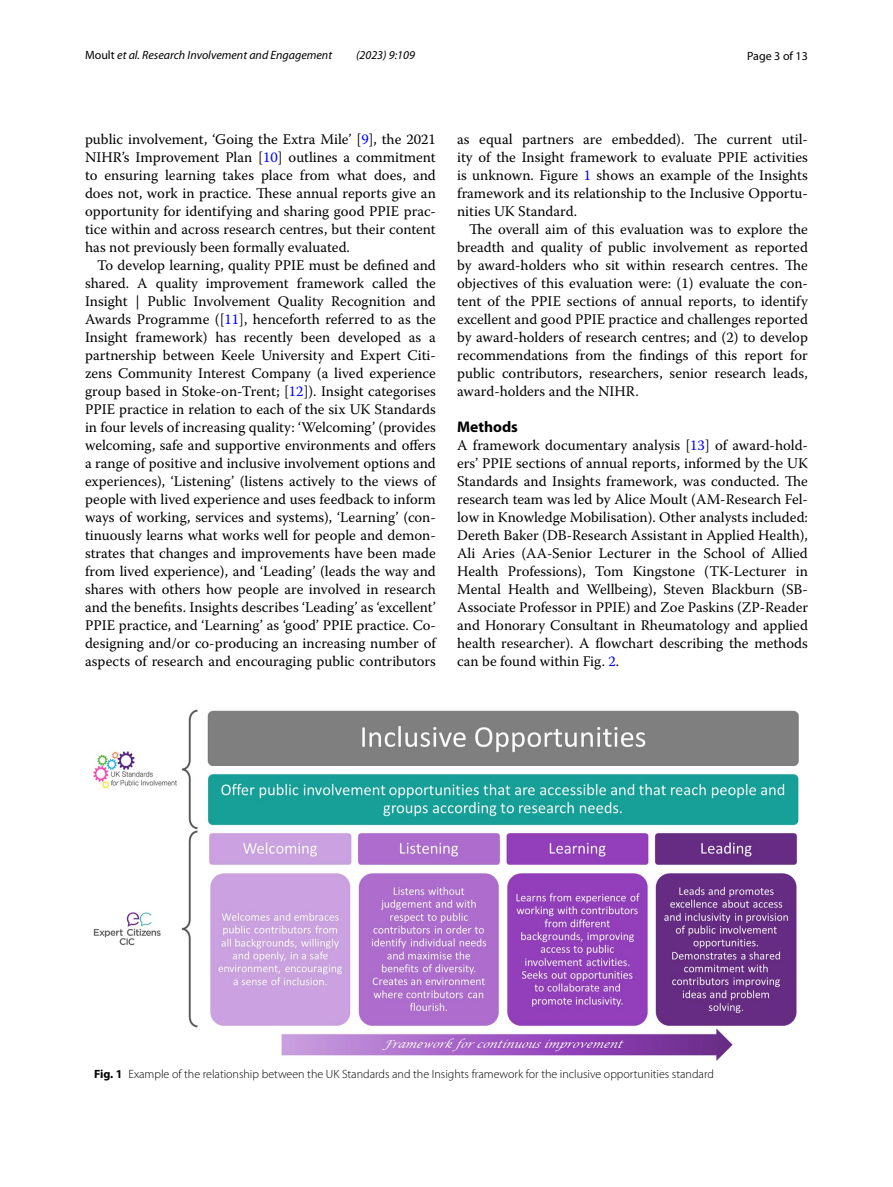
<style>
.page{position:relative;width:893px;height:1187px;background:#fff}
.page>*{position:absolute;margin:0;border:0;box-sizing:border-box;transform-origin:0 0}
.t1{font:700 15.45px "Myriad Pro";color:#000}
.t2{font:14.7px/18px "Warnock Pro";color:#000;text-align:justify}
.t3{font:300 12px "Myriad Pro";color:#000}
.t4{font:italic 12px "Myriad Pro";color:#000}
.t5{font:12px "Myriad Pro";color:#000}
.s1{font-style:normal}
.s2{color:#00f}
.s3{font-weight:700}
</style>
<div class="page">
<img style="left:94px;top:709px;width:705px;height:352px">
<p class="t4" style="left:85px;top:48px;width:249px"><span class="s1">Moult</span> et al. Research Involvement and Engagement</p>
<p class="t4" style="left:356px;top:48px;width:60px">(2023) 9:109</p>
<p class="t5" style="left:747px;top:48px;width:62px">Page 3 of 13</p>
<p class="t2" style="left:85px;top:130px;width:352px">public involvement, ‘Going the Extra Mile’ [<span class="s2">9</span>], the 2021<br>NIHR’s Improvement Plan [<span class="s2">10</span>] outlines a commitment to ensuring learning takes place from what does, and does not, work in practice. These annual reports give an opportunity for identifying and sharing good PPIE prac&shy;tice within and across research centres, but their content has not previously been formally evaluated.</p>
<p class="t2" style="left:85px;top:256px;width:352px;text-indent:12px">To develop learning, quality PPIE must be defined and shared. A quality improvement framework called the Insight | Public Involvement Quality Recognition and Awards Programme ([<span class="s2">11</span>], henceforth referred to as the Insight framework) has recently been developed as a partnership between Keele University and Expert Citi&shy;zens Community Interest Company (a lived experience group based in Stoke-on-Trent; [<span class="s2">12</span>]). Insight categorises PPIE practice in relation to each of the six UK Standards in four levels of increasing quality: ‘Welcoming’ (provides welcoming, safe and supportive environments and offers a range of positive and inclusive involvement options and experiences), ‘Listening’ (listens actively to the views of people with lived experience and uses feedback to inform ways of working, services and systems), ‘Learning’ (con&shy;tinuously learns what works well for people and demon&shy;strates that changes and improvements have been made from lived experience), and ‘Leading’ (leads the way and shares with others how people are involved in research and the benefits. Insights describes ‘Leading’ as ‘excellent’ PPIE practice, and ‘Learning’ as ‘good’ PPIE practice. Co&shy;designing and/or co-producing an increasing number of aspects of research and encouraging public contributors</p>
<p class="t2" style="left:457px;top:130px;width:352px">as equal partners are embedded). The current util&shy;ity of the Insight framework to evaluate PPIE activities is unknown. Figure <span class="s2">1</span> shows an example of the Insights framework and its relationship to the Inclusive Opportu&shy;nities UK Standard.</p>
<p class="t2" style="left:457px;top:220px;width:352px;text-indent:12px">The overall aim of this evaluation was to explore the breadth and quality of public involvement as reported by award-holders who sit within research centres. The objectives of this evaluation were: (1) evaluate the con&shy;tent of the PPIE sections of annual reports, to identify excellent and good PPIE practice and challenges reported by award-holders of research centres; and (2) to develop recommendations from the findings of this report for public contributors, researchers, senior research leads, award-holders and the NIHR.</p>
<p class="t1" style="left:457px;top:416px;width:62px">Methods</p>
<p class="t2" style="left:457px;top:436px;width:352px">A framework documentary analysis [<span class="s2">13</span>] of award-hold&shy;ers’ PPIE sections of annual reports, informed by the UK Standards and Insights framework, was conducted. The research team was led by Alice Moult (AM-Research Fel&shy;low in Knowledge Mobilisation). Other analysts included:<br>Dereth Baker (DB-Research Assistant in Applied Health), Ali Aries (AA-Senior Lecturer in the School of Allied Health Professions), Tom Kingstone (TK-Lecturer in Mental Health and Wellbeing), Steven Blackburn (SB-Associate Professor in PPIE) and Zoe Paskins (ZP-Reader and Honorary Consultant in Rheumatology and applied health researcher). A flowchart describing the methods can be found within Fig. <span class="s2">2</span>.</p>
<p class="t3" style="left:94px;top:1067px;width:621px"><span class="s3">Fig. 1</span> Example of the relationship between the UK Standards and the Insights framework for the inclusive opportunities standard</p>
</div>
